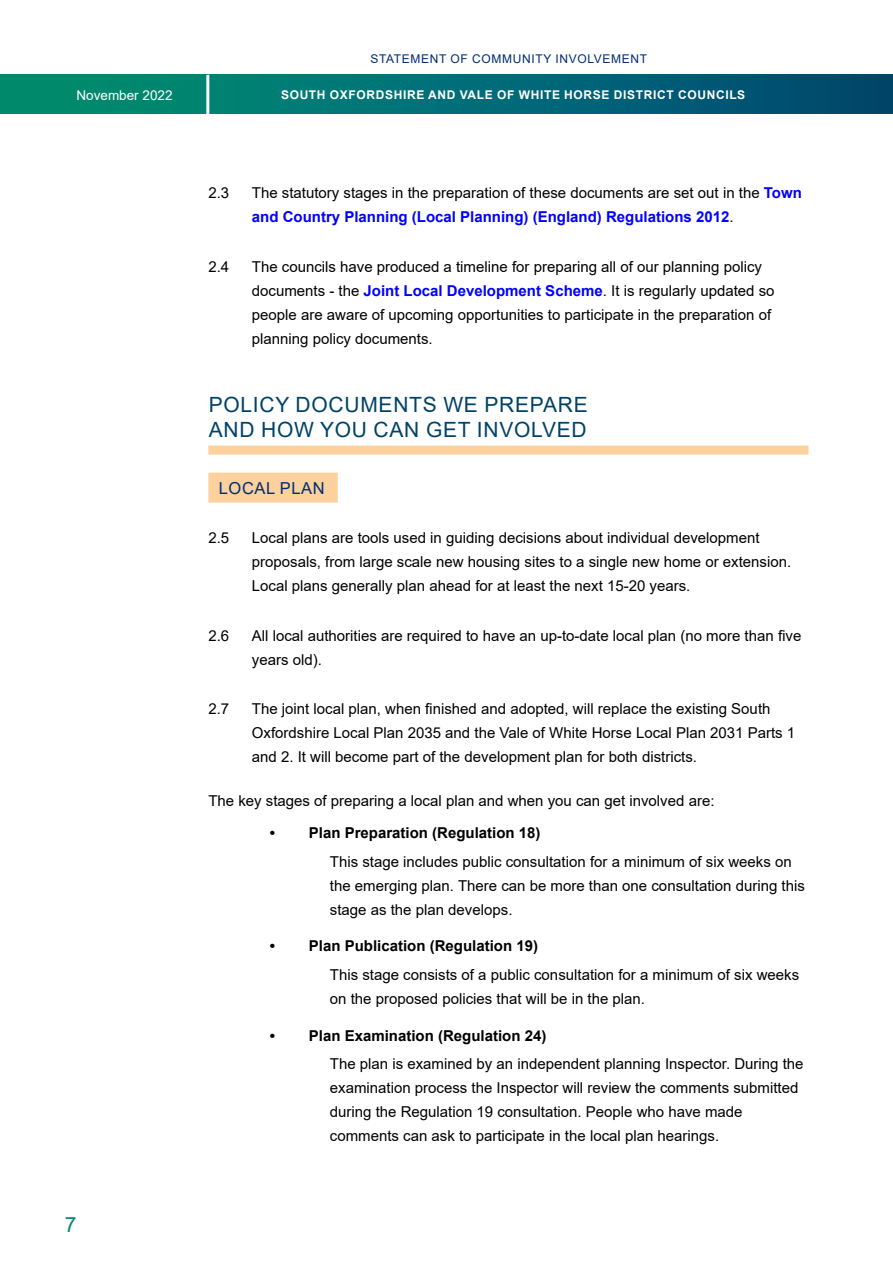
<style>
.page{position:relative;width:893px;height:1263px;background:#fff}
.page>*{position:absolute;margin:0;border:0;box-sizing:border-box;transform-origin:0 0}
.NEW_2nd_title{font:21px/25.5px "Arial";letter-spacing:.035em;color:#004366}
.t1{font:21px "Arial";color:#00896b}
.NEW_3rd_HEADER{font:16.5px "Arial";letter-spacing:.035em;color:#002d74}
.bullett_tab_text{font:15px/24px "Arial";color:#000}
.t2{font:700 15px "Arial";color:#000}
.new_old_text{font:15px "Arial";color:#000}
.t3{font:13.5px "Arial";color:#fff}
.t4{font:700 12px "Arial";letter-spacing:.055em;color:#fff}
.t5{font:12px "Arial";letter-spacing:.055em;color:#002d74}
.s1{font-weight:700;color:#00f}
</style>
<div class="page">
<div style="left:0;top:75px;width:893px;height:39px;background:linear-gradient(to right,#009271,#004875)"></div>
<hr style="left:892px;top:75px;width:1px;height:39px;background:#004467">
<hr style="left:206px;top:75px;width:3px;height:53px;background:#fff">
<div style="left:208px;top:446px;width:600px;height:9px;background:#fcd19d"></div>
<div style="left:208px;top:473px;width:130px;height:30px;background:#fcd19d"></div>
<p class="t5" style="left:370px;top:50px;width:278px">STATEMENT OF COMMUNITY INVOLVEMENT</p>
<p class="t3" style="left:77px;top:86px;width:98px">November 2022</p>
<p class="t4" style="left:281px;top:86px;width:466px">SOUTH OXFORDSHIRE AND VALE OF WHITE HORSE DISTRICT COUNCILS</p>
<p class="bullett_tab_text" style="left:208px;top:181px;width:22px">2.3</p>
<p class="bullett_tab_text" style="left:252px;top:181px;width:552px">The statutory stages in the preparation of these documents are set out in the <span class="s1">Town and Country Planning (Local Planning) (England) Regulations 2012</span>.</p>
<p class="bullett_tab_text" style="left:208px;top:254px;width:22px">2.4</p>
<p class="bullett_tab_text" style="left:252px;top:254px;width:524px">The councils have produced a timeline for preparing all of our planning policy documents - the <span class="s1">Joint Local Development Scheme</span>. It is regularly updated so people are aware of upcoming opportunities to participate in the preparation of planning policy documents.</p>
<p class="NEW_2nd_title" style="left:209px;top:391px;width:381px">POLICY DOCUMENTS WE PREPARE<br>AND HOW YOU CAN GET INVOLVED</p>
<h1 class="t1" style="left:65px;top:1210px;width:13px">7</h1>
<p class="NEW_3rd_HEADER" style="left:219px;top:477px;width:107px">LOCAL PLAN</p>
<p class="bullett_tab_text" style="left:208px;top:526px;width:22px">2.5</p>
<p class="bullett_tab_text" style="left:252px;top:526px;width:541px">Local plans are tools used in guiding decisions about individual development proposals, from large scale new housing sites to a single new home or extension.<br>Local plans generally plan ahead for at least the next 15-20 years.</p>
<p class="bullett_tab_text" style="left:208px;top:623px;width:22px">2.6</p>
<p class="bullett_tab_text" style="left:252px;top:623px;width:551px">All local authorities are required to have an up-to-date local plan (no more than five years old).</p>
<p class="bullett_tab_text" style="left:208px;top:697px;width:22px">2.7</p>
<p class="bullett_tab_text" style="left:252px;top:697px;width:545px">The joint local plan, when finished and adopted, will replace the existing South<br>Oxfordshire Local Plan 2035 and the Vale of White Horse Local Plan 2031 Parts 1 and 2. It will become part of the development plan for both districts.</p>
<p class="new_old_text" style="left:208px;top:790px;width:508px">The key stages of preparing a local plan and when you can get involved are:</p>
<p class="t2" style="left:270px;top:823px;width:272px">• Plan Preparation (Regulation 18)</p>
<p class="bullett_tab_text" style="left:330px;top:849px;width:476px">This stage includes public consultation for a minimum of six weeks on the emerging plan. There can be more than one consultation during this stage as the plan develops.</p>
<p class="t2" style="left:270px;top:936px;width:270px">• Plan Publication (Regulation 19)</p>
<p class="bullett_tab_text" style="left:330px;top:962px;width:471px">This stage consists of a public consultation for a minimum of six weeks on the proposed policies that will be in the plan.</p>
<p class="t2" style="left:270px;top:1025px;width:278px">• Plan Examination (Regulation 24)</p>
<p class="bullett_tab_text" style="left:330px;top:1051px;width:475px">The plan is examined by an independent planning Inspector. During the examination process the Inspector will review the comments submitted during the Regulation 19 consultation. People who have made comments can ask to participate in the local plan hearings.</p>
</div>
